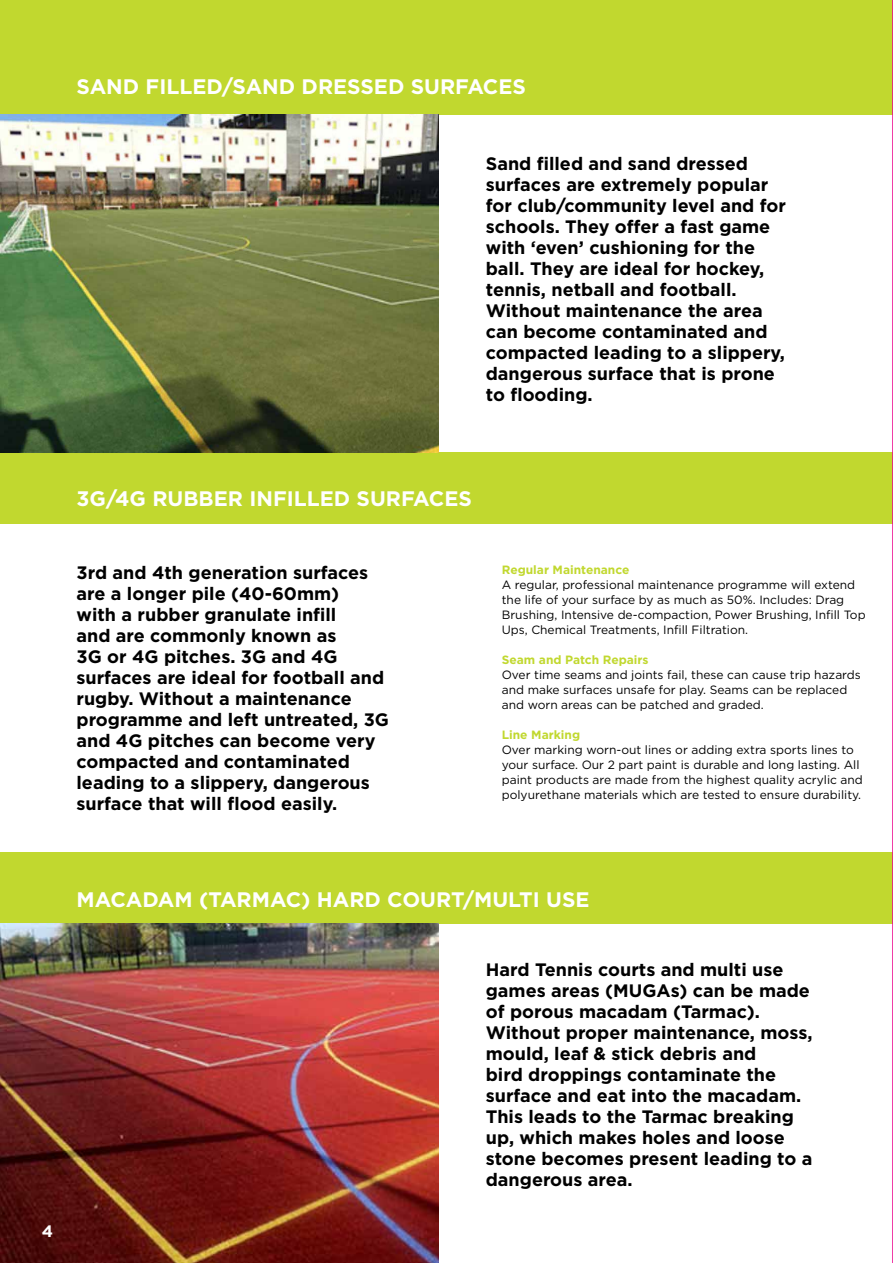
<style>
.page{position:relative;width:893px;height:1263px;background:#fff}
.page>*{position:absolute;margin:0;border:0;box-sizing:border-box;transform-origin:0 0}
.t1{font:700 21px "Gotham";color:#fff}
.t2{font:700 18px/21px "Gotham";color:#000}
.t3{font:700 16.5px "Gotham";color:#fff}
.t4{font:12px/15px "Gotham";color:#000}
.t5{font:700 12px "Gotham";color:#c1d82f}
.s1{color:#fff}
</style>
<div class="page">
<div style="left:0;top:853px;width:893px;height:71px;background:#c1d82f"></div>
<div style="left:0;top:452px;width:893px;height:71px;background:#c1d82f"></div>
<div style="left:0;top:0;width:893px;height:115px;background:#c1d82f"></div>
<img style="left:0;top:924px;width:438px;height:338px">
<img style="left:0;top:115px;width:438px;height:338px">
<hr style="left:892px;top:0;width:1px;height:1263px;background:#ec008c">
<p class="t1" style="left:77px;top:73px;width:451px">SAND FILLED/SAND DRESSED SURFACES</p>
<p class="t2" style="left:486px;top:153px;width:302px">Sand filled and sand dressed surfaces are extremely popular for club/community level and for schools. They offer a fast game with ‘even’ cushioning for the ball. They are ideal for hockey, tennis, netball and football.<br>Without maintenance the area can become contaminated and compacted leading to a slippery, dangerous surface that is prone to flooding.</p>
<p class="t1" style="left:77px;top:484px;width:397px">3G/4G RUBBER INFILLED SURFACES</p>
<p class="t2" style="left:77px;top:562px;width:314px">3rd and 4th generation surfaces are a longer pile (40-60mm)<br>with a rubber granulate infill<br>and are commonly known as<br>3G or 4G pitches. 3G and 4G surfaces are ideal for football and rugby. Without a maintenance programme and left untreated, 3G and 4G pitches can become very compacted and contaminated leading to a slippery, dangerous surface that will flood easily.</p>
<p class="t5" style="left:502px;top:561px;width:129px">Regular Maintenance</p>
<p class="t4" style="left:502px;top:577px;width:365px">A regular, professional maintenance programme will extend the life of your surface by as much as 50%. Includes: Drag Brushing, Intensive de-compaction, Power Brushing, Infill Top Ups, Chemical Treatments, Infill Filtration.</p>
<p class="t5" style="left:502px;top:651px;width:148px">Seam and Patch Repairs</p>
<p class="t4" style="left:502px;top:667px;width:361px">Over time seams and joints fail, these can cause trip hazards and make surfaces unsafe for play. Seams can be replaced and worn areas can be patched and graded.<span class="s1">d graded.</span></p>
<p class="t5" style="left:502px;top:726px;width:80px">Line Marking</p>
<p class="t4" style="left:502px;top:742px;width:363px">Over marking worn-out lines or adding extra sports lines to your surface. Our 2 part paint is durable and long lasting. All paint products are made from the highest quality acrylic and polyurethane materials which are tested to ensure durability.</p>
<p class="t3" style="left:42px;top:1220px;width:13px">4</p>
<p class="t1" style="left:77px;top:885px;width:514px">MACADAM (TARMAC) HARD COURT/MULTI USE</p>
<p class="t2" style="left:486px;top:959px;width:328px">Hard Tennis courts and multi use games areas (MUGAs) can be made of porous macadam (Tarmac).<br>Without proper maintenance, moss, mould, leaf &amp; stick debris and<br>bird droppings contaminate the surface and eat into the macadam.<br>This leads to the Tarmac breaking up, which makes holes and loose stone becomes present leading to a dangerous area.</p>
</div>
